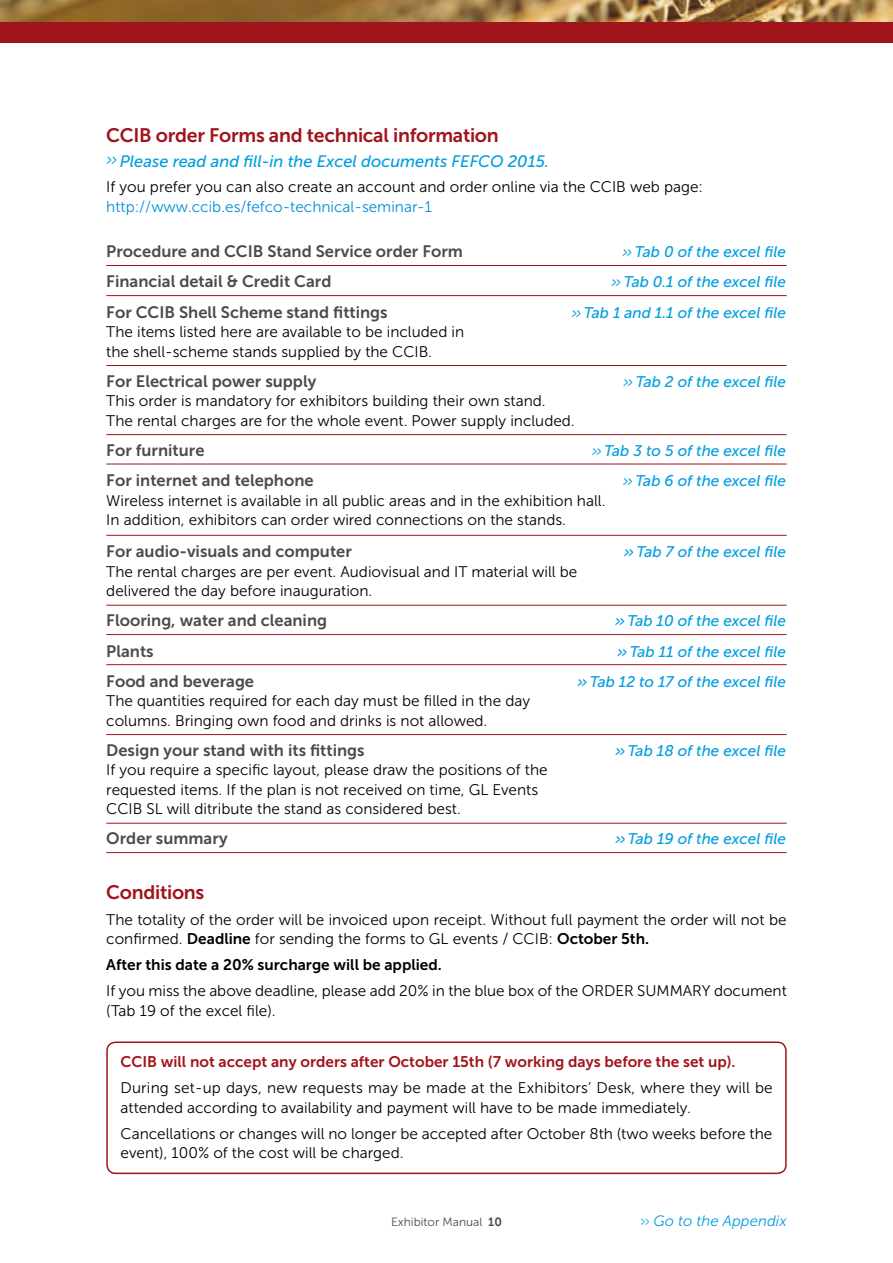
<style>
.page{position:relative;width:893px;height:1263px;background:#fff}
.page>*{position:absolute;margin:0;border:0;box-sizing:border-box;transform-origin:0 0}
.t1{font:19.5px "Museo Sans 700";letter-spacing:-.015em;color:#a1141c}
.subtitle{font:16.5px "Museo Sans 700";color:#4b4b4d}
.Liens{font:italic 16.5px "Museo Sans 500";color:#009ee0;scale:.5 1}
.body{font:15.3px/19.5px "Museo Sans 300";color:#000}
.subtitle-2{font:italic 15.3px "Museo Sans 500";color:#009ee0}
.bold{font:15.3px "Museo Sans 700";color:#000}
.subtitle-3{font:italic 15.3px "Museo Sans 500";color:#009ee0;scale:.5 1}
.t2{font:italic 15px "Museo Sans 300";color:#009ee0;scale:.5 1}
.t3{font:12px "Museo Sans 300";color:#4b4b4d}
.s1{color:#0091d5}
.s2{font-style:inherit}
.s3{font-family:"Museo Sans 700"}
.s4{font-family:"Museo Sans 700";color:#a1141c}
</style>
<div class="page">
<div style="left:0;top:21px;width:893px;height:22px;background:#a1141c"></div>
<img style="left:0;top:0;width:893px;height:21px">
<hr style="left:106px;top:265px;width:681px;height:1px;background:#a1141c">
<hr style="left:106px;top:295px;width:681px;height:1px;background:#a1141c">
<hr style="left:106px;top:365px;width:681px;height:1px;background:#a1141c">
<hr style="left:106px;top:434px;width:681px;height:1px;background:#a1141c">
<hr style="left:106px;top:464px;width:681px;height:1px;background:#a1141c">
<hr style="left:106px;top:535px;width:681px;height:1px;background:#a1141c">
<hr style="left:106px;top:605px;width:681px;height:1px;background:#a1141c">
<hr style="left:106px;top:634px;width:681px;height:1px;background:#a1141c">
<hr style="left:106px;top:664px;width:681px;height:1px;background:#a1141c">
<hr style="left:106px;top:734px;width:681px;height:1px;background:#a1141c">
<hr style="left:106px;top:823px;width:681px;height:1px;background:#a1141c">
<hr style="left:106px;top:852px;width:681px;height:1px;background:#a1141c">
<div style="left:106px;top:1041px;width:681px;height:133px;border:2px solid #a1141c;border-radius:9px"></div>
<p class="t1" style="left:106px;top:125px;width:394px">CCIB order Forms and technical information</p>
<p class="Liens" style="left:106px;top:152px;width:887px">&gt;&gt; Please read and fill-in the Excel documents FEFCO 2015.</p>
<p class="body" style="left:106px;top:178px;width:598px">If you prefer you can also create an account and order online via the CCIB web page: <span class="s1">http://www.ccib.es/fefco-technical-seminar-1</span></p>
<p class="subtitle" style="left:106px;top:242px;width:358px">Procedure and CCIB Stand Service order Form</p>
<p class="subtitle-3" style="left:622px;top:244px;width:329px">&gt;&gt; Tab 0 of the excel file</p>
<p class="subtitle" style="left:106px;top:273px;width:227px">Financial detail &amp; Credit Card</p>
<p class="subtitle-2" style="left:611px;top:274px;width:176px"><span class="s2">&gt;&gt;</span> Tab 0.1 of the excel file</p>
<p class="subtitle" style="left:106px;top:303px;width:283px">For CCIB Shell Scheme stand fittings</p>
<p class="subtitle-2" style="left:571px;top:304px;width:216px"><span class="s2">&gt;&gt;</span> Tab 1 and 1.1 of the excel file</p>
<p class="body" style="left:106px;top:322px;width:359px">The items listed here are available to be included in the shell-scheme stands supplied by the CCIB.</p>
<p class="subtitle" style="left:106px;top:372px;width:211px">For Electrical power supply</p>
<p class="subtitle-2" style="left:623px;top:373px;width:164px"><span class="s2">&gt;&gt;</span> Tab 2 of the excel file</p>
<p class="body" style="left:106px;top:391px;width:470px">This order is mandatory for exhibitors building their own stand.<br>The rental charges are for the whole event. Power supply included.</p>
<p class="subtitle" style="left:106px;top:441px;width:100px">For furniture</p>
<p class="subtitle-2" style="left:592px;top:442px;width:196px"><span class="s2">&gt;&gt;</span> Tab 3 to 5 of the excel file</p>
<p class="subtitle" style="left:106px;top:471px;width:209px">For internet and telephone</p>
<p class="subtitle-2" style="left:623px;top:472px;width:165px"><span class="s2">&gt;&gt;</span> Tab 6 of the excel file</p>
<p class="body" style="left:106px;top:491px;width:501px">Wireless internet is available in all public areas and in the exhibition hall.</p>
<p class="body" style="left:106px;top:510px;width:461px">In addition, exhibitors can order wired connections on the stands.</p>
<p class="subtitle" style="left:106px;top:542px;width:247px">For audio-visuals and computer</p>
<p class="subtitle-2" style="left:624px;top:544px;width:164px"><span class="s3">&gt;&gt;</span>Tab 7 of the excel file</p>
<p class="body" style="left:106px;top:562px;width:473px">The rental charges are per event. Audiovisual and IT material will be delivered the day before inauguration.</p>
<p class="subtitle" style="left:106px;top:611px;width:222px">Flooring, water and cleaning</p>
<p class="subtitle-2" style="left:615px;top:613px;width:173px"><span class="s3">&gt;&gt;</span>Tab 10 of the excel file</p>
<p class="subtitle" style="left:106px;top:642px;width:49px">Plants</p>
<p class="subtitle-2" style="left:617px;top:643px;width:170px"><span class="s3">&gt;&gt;</span>Tab 11 of the excel file</p>
<p class="subtitle" style="left:106px;top:672px;width:149px">Food and beverage</p>
<p class="subtitle-2" style="left:577px;top:673px;width:210px"><span class="s3">&gt;&gt;</span>Tab 12 to 17 of the excel file</p>
<p class="body" style="left:106px;top:691px;width:425px">The quantities required for each day must be filled in the day columns. Bringing own food and drinks is not allowed.</p>
<p class="subtitle" style="left:106px;top:741px;width:260px">Design your stand with its fittings</p>
<p class="subtitle-2" style="left:615px;top:742px;width:172px"><span class="s3">&gt;&gt;</span>Tab 18 of the excel file</p>
<p class="body" style="left:106px;top:760px;width:443px">If you require a specific layout, please draw the positions of the requested items. If the plan is not received on time, GL Events<br>CCIB SL will ditribute the stand as considered best.</p>
<p class="subtitle" style="left:106px;top:829px;width:123px">Order summary</p>
<p class="subtitle-2" style="left:615px;top:831px;width:172px"><span class="s3">&gt;&gt;</span>Tab 19 of the excel file</p>
<p class="t1" style="left:106px;top:881px;width:100px">Conditions</p>
<p class="body" style="left:106px;top:910px;width:682px">The totality of the order will be invoiced upon receipt. Without full payment the order will not be confirmed. <span class="s3">Deadline</span> for sending the forms to GL events / CCIB: <span class="s3">October 5th.</span></p>
<p class="bold" style="left:106px;top:956px;width:337px">After this date a 20% surcharge will be applied.</p>
<p class="body" style="left:106px;top:981px;width:682px">If you miss the above deadline, please add 20% in the blue box of the ORDER SUMMARY document (Tab 19 of the excel file).</p>
<p class="body" style="left:121px;top:1049px;width:654px;line-height:26px"><span class="s4">CCIB will not accept any orders after October 15th (7 working days before the set up).<br></span>During set-up days, new requests may be made at the Exhibitors’ Desk, where they will be</p>
<p class="body" style="left:121px;top:1094px;width:653px;line-height:26px">attended according to availability and payment will have to be made immediately.<br>Cancellations or changes will no longer be accepted after October 8th (two weeks before the</p>
<p class="body" style="left:121px;top:1143px;width:284px">event), 100% of the cost will be charged.</p>
<p class="t3" style="left:391px;top:1215px;width:112px">Exhibitor Manual <span class="s3">10</span></p>
<p class="t2" style="left:641px;top:1212px;width:293px">&gt;&gt; Go to the Appendix</p>
</div>
